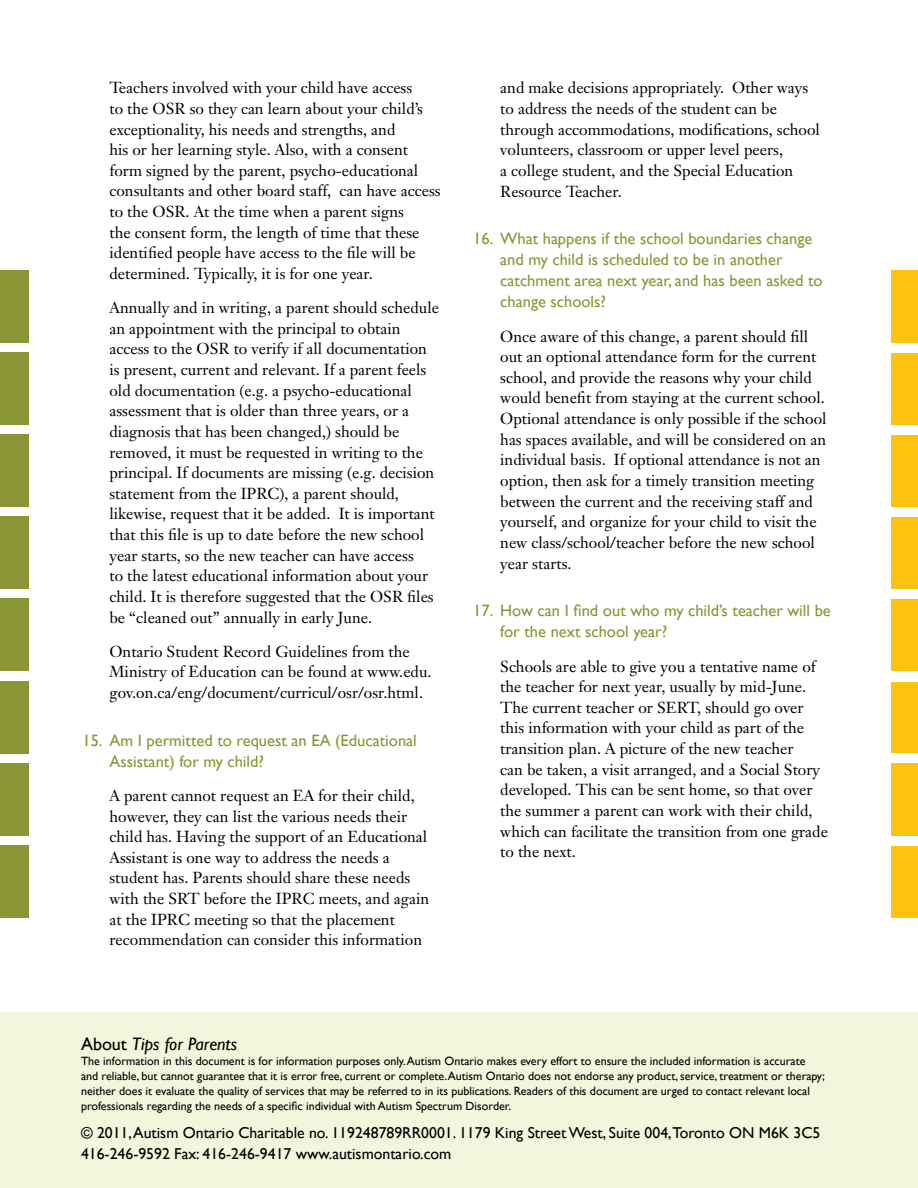
<style>
.page{position:relative;width:918px;height:1188px;background:#fff}
.page>*{position:absolute;margin:0;border:0;box-sizing:border-box;transform-origin:0 0}
.t1{font:italic 18px "Gill Sans";color:#000}
.t2{font:16.5px/21px "Gill Sans";color:#8a9635}
.t3{font:15.75px/20.7px "Janson Text";color:#000}
.t4{font:15.75px/20.7px "Gill Sans";color:#000}
.t5{font:12px/15px "Gill Sans";color:#000}
.s1{font-style:normal}
</style>
<div class="page">
<div style="left:0;top:352px;width:29px;height:73px;background:#8a9635"></div>
<div style="left:0;top:270px;width:29px;height:73px;background:#8a9635"></div>
<div style="left:0;top:434px;width:29px;height:73px;background:#8a9635"></div>
<div style="left:0;top:516px;width:29px;height:73px;background:#8a9635"></div>
<div style="left:0;top:598px;width:29px;height:73px;background:#8a9635"></div>
<div style="left:0;top:681px;width:29px;height:73px;background:#8a9635"></div>
<div style="left:0;top:763px;width:29px;height:73px;background:#8a9635"></div>
<div style="left:0;top:845px;width:29px;height:73px;background:#8a9635"></div>
<div style="left:891px;top:352px;width:27px;height:73px;background:#ffc20e"></div>
<div style="left:891px;top:270px;width:27px;height:73px;background:#ffc20e"></div>
<div style="left:891px;top:434px;width:27px;height:73px;background:#ffc20e"></div>
<div style="left:891px;top:516px;width:27px;height:73px;background:#ffc20e"></div>
<div style="left:891px;top:598px;width:27px;height:73px;background:#ffc20e"></div>
<div style="left:891px;top:681px;width:27px;height:73px;background:#ffc20e"></div>
<div style="left:891px;top:763px;width:27px;height:73px;background:#ffc20e"></div>
<div style="left:891px;top:845px;width:27px;height:73px;background:#ffc20e"></div>
<div style="left:891px;top:508px;width:27px;height:9px;background:#fff"></div>
<div style="left:0;top:1012px;width:918px;height:176px;background:#f3f5dd"></div>
<p class="t3" style="left:109px;top:77px;width:333px">Teachers involved with your child have access<br>to the OSR so they can learn about your child’s exceptionality, his needs and strengths, and<br>his or her learning style. Also, with a consent form signed by the parent, psycho-educational consultants and other board staff, can have access to the OSR. At the time when a parent signs<br>the consent form, the length of time that these identified people have access to the file will be determined. Typically, it is for one year.</p>
<p class="t3" style="left:109px;top:297px;width:331px">Annually and in writing, a parent should schedule an appointment with the principal to obtain access to the OSR to verify if all documentation is present, current and relevant. If a parent feels old documentation (e.g. a psycho-educational assessment that is older than three years, or a diagnosis that has been changed,) should be removed, it must be requested in writing to the principal. If documents are missing (e.g. decision statement from the IPRC), a parent should, likewise, request that it be added. It is important that this file is up to date before the new school year starts, so the new teacher can have access<br>to the latest educational information about your child. It is therefore suggested that the OSR files be “cleaned out” annually in early June.</p>
<p class="t3" style="left:109px;top:641px;width:324px">Ontario Student Record Guidelines from the<br>Ministry of Education can be found at www.edu. gov.on.ca/eng/document/curricul/osr/osr.html.</p>
<p class="t2" style="left:109px;top:730px;width:309px;text-indent:-27px">15. Am I permitted to request an EA (Educational<br>Assistant) for my child?</p>
<p class="t3" style="left:109px;top:785px;width:321px">A parent cannot request an EA for their child, however, they can list the various needs their child has. Having the support of an Educational Assistant is one way to address the needs a student has. Parents should share these needs with the SRT before the IPRC meets, and again at the IPRC meeting so that the placement recommendation can consider this information</p>
<p class="t3" style="left:500px;top:77px;width:321px">and make decisions appropriately. Other ways to address the needs of the student can be through accommodations, modifications, school volunteers, classroom or upper level peers,<br>a college student, and the Special Education Resource Teacher.</p>
<p class="t2" style="left:500px;top:228px;width:324px;text-indent:-27px">16. What happens if the school boundaries change and my child is scheduled to be in another catchment area next year, and has been asked to change schools?</p>
<p class="t3" style="left:500px;top:326px;width:328px">Once aware of this change, a parent should fill out an optional attendance form for the current school, and provide the reasons why your child would benefit from staying at the current school.<br>Optional attendance is only possible if the school has spaces available, and will be considered on an individual basis. If optional attendance is not an option, then ask for a timely transition meeting between the current and the receiving staff and yourself, and organize for your child to visit the new class/school/teacher before the new school year starts.</p>
<p class="t2" style="left:500px;top:600px;width:332px;text-indent:-27px">17. How can I find out who my child’s teacher will be for the next school year?</p>
<p class="t3" style="left:500px;top:656px;width:329px">Schools are able to give you a tentative name of the teacher for next year, usually by mid-June.<br>The current teacher or SERT, should go over this information with your child as part of the transition plan. A picture of the new teacher<br>can be taken, a visit arranged, and a Social Story developed. This can be sent home, so that over the summer a parent can work with their child, which can facilitate the transition from one grade to the next.</p>
<p class="t1" style="left:81px;top:1034px;width:158px"><span class="s1">About</span> Tips for Parents</p>
<p class="t5" style="left:81px;top:1054px;width:745px">The information in this document is for information purposes only. Autism Ontario makes every effort to ensure the included information is accurate and reliable, but cannot guarantee that it is error free, current or complete. Autism Ontario does not endorse any product, service, treatment or therapy; neither does it evaluate the quality of services that may be referred to in its publications. Readers of this document are urged to contact relevant local professionals regarding the needs of a specific individual with Autism Spectrum Disorder.</p>
<p class="t4" style="left:81px;top:1123px;width:741px">© 2011, Autism Ontario Charitable no. 119248789RR0001. 1179 King Street West, Suite 004,Toronto ON M6K 3C5<br>416-246-9592 Fax: 416-246-9417 www.autismontario.com</p>
</div>
